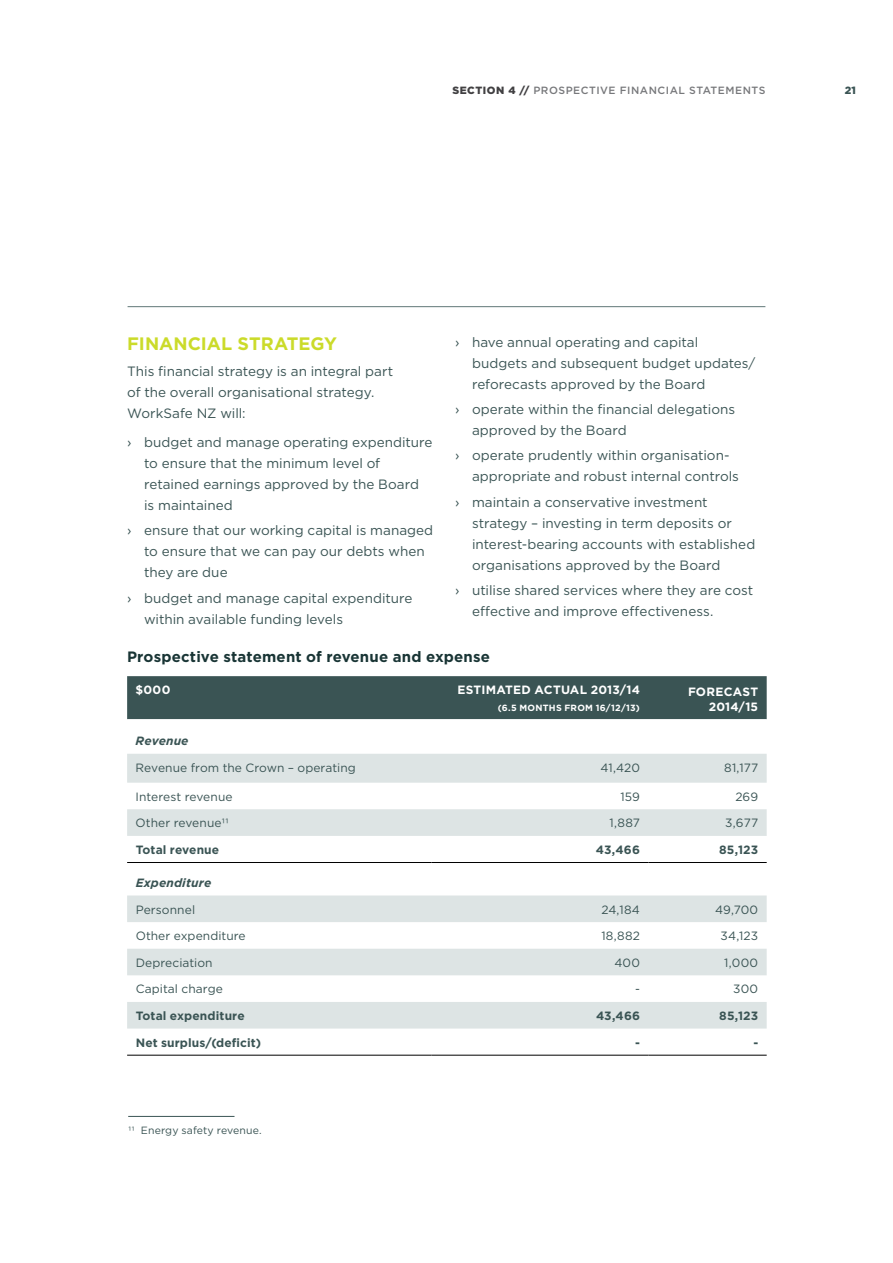
<style>
.page{position:relative;width:893px;height:1263px;background:#fff}
.page>*{position:absolute;margin:0;border:0;box-sizing:border-box;transform-origin:0 0}
.t1{font:700 18px "Gotham";color:#cbdb2a}
.t2{font:700 15px "Gotham";letter-spacing:.01em;color:#193535}
.t3{font:13.5px/21px "Gotham";color:#3a5454}
.t4{font:12px "Gotham";letter-spacing:.005em;color:#3a5454}
.t5{font:700 12px "Gotham";letter-spacing:.01em;color:#3a5454}
.t6{font:700 12px/15px "Gotham";letter-spacing:.02em;color:#fff;text-align:right}
.t7{font:italic 700 12px "Gotham";letter-spacing:.01em;color:#3a5454}
.t8{font:500 10.5px "Gotham";letter-spacing:.05em;color:#77787b}
.t9{font:10.5px "Gotham";letter-spacing:.005em;color:#3a5454}
.t10{font:900 10.5px "Gotham";color:#3a5454}
.t11{font:700 9px "Gotham";letter-spacing:.03em;color:#fff}
.s1{font-weight:900;color:#414042}
</style>
<div class="page">
<hr style="left:128px;top:306px;width:637px;height:1px;background:#607777">
<div style="left:127px;top:676px;width:640px;height:43px;background:#3a5454"></div>
<svg style="left:127px;top:719px;width:640px;height:1px"></svg>
<svg style="left:127px;top:754px;width:640px;height:82px;fill:#dde4e4"></svg>
<svg style="left:127px;top:1028px;width:640px;height:27px"></svg>
<svg style="left:127px;top:895px;width:640px;height:133px;fill:#dde4e4"></svg>
<hr style="left:127px;top:862px;width:305px;height:1px;background:#000">
<hr style="left:432px;top:862px;width:216px;height:1px;background:#000">
<hr style="left:648px;top:862px;width:119px;height:1px;background:#000">
<hr style="left:127px;top:1055px;width:305px;height:1px;background:#000">
<hr style="left:432px;top:1055px;width:216px;height:1px;background:#000">
<hr style="left:648px;top:1055px;width:119px;height:1px;background:#000">
<hr style="left:128px;top:1116px;width:106px;height:1px;background:#3a5454">
<p class="t8" style="left:452px;top:84px;width:314px"><span class="s1">SECTION 4 //</span> PROSPECTIVE FINANCIAL STATEMENTS</p>
<p class="t10" style="left:845px;top:83px;width:12px">21</p>
<p class="t3" style="left:472px;top:331px;width:285px;text-indent:-17px">› have annual operating and capital budgets and subsequent budget updates/ reforecasts approved by the Board</p>
<p class="t3" style="left:472px;top:398px;width:265px;text-indent:-17px">› operate within the financial delegations approved by the Board</p>
<p class="t3" style="left:472px;top:445px;width:268px;text-indent:-17px">› operate prudently within organisation&shy;appropriate and robust internal controls</p>
<p class="t3" style="left:472px;top:491px;width:285px;text-indent:-17px">› maintain a conservative investment strategy – investing in term deposits or interest-bearing accounts with established organisations approved by the Board</p>
<p class="t3" style="left:472px;top:579px;width:283px;text-indent:-17px">› utilise shared services where they are cost effective and improve effectiveness.</p>
<p class="t2" style="left:127px;top:646px;width:364px">Prospective statement of revenue and expense</p>
<p class="t6" style="left:136px;top:682px;width:36px">$000</p>
<p class="t6" style="left:457px;top:682px;width:184px">ESTIMATED ACTUAL 2013/14</p>
<p class="t11" style="left:498px;top:702px;width:144px">(6.5 MONTHS FROM 16/12/13)</p>
<h1 class="t1" style="left:127px;top:332px;width:211px">FINANCIAL STRATEGY</h1>
<p class="t3" style="left:127px;top:360px;width:268px">This financial strategy is an integral part of the overall organisational strategy.<br>WorkSafe NZ will:</p>
<p class="t3" style="left:144px;top:432px;width:290px;text-indent:-17px">› budget and manage operating expenditure to ensure that the minimum level of retained earnings approved by the Board is maintained</p>
<p class="t3" style="left:144px;top:520px;width:291px;text-indent:-17px">› ensure that our working capital is managed to ensure that we can pay our debts when they are due</p>
<p class="t3" style="left:144px;top:587px;width:270px;text-indent:-17px">› budget and manage capital expenditure within available funding levels</p>
<p class="t6" style="left:688px;top:684px;width:72px">FORECAST<br>2014/15</p>
<p class="t7" style="left:136px;top:733px;width:54px">Revenue</p>
<p class="t4" style="left:136px;top:760px;width:222px">Revenue from the Crown – operating</p>
<p class="t4" style="left:601px;top:760px;width:41px">41,420</p>
<p class="t4" style="left:724px;top:760px;width:35px">81,177</p>
<p class="t4" style="left:136px;top:789px;width:98px">Interest revenue</p>
<p class="t4" style="left:620px;top:789px;width:21px">159</p>
<p class="t4" style="left:735px;top:789px;width:24px">269</p>
<p class="t4" style="left:136px;top:815px;width:95px">Other revenue11</p>
<p class="t4" style="left:609px;top:815px;width:32px">1,887</p>
<p class="t4" style="left:725px;top:815px;width:35px">3,677</p>
<p class="t5" style="left:136px;top:842px;width:85px">Total revenue</p>
<p class="t5" style="left:596px;top:842px;width:46px">43,466</p>
<p class="t5" style="left:719px;top:842px;width:40px">85,123</p>
<p class="t7" style="left:136px;top:875px;width:77px">Expenditure</p>
<p class="t4" style="left:136px;top:902px;width:61px">Personnel</p>
<p class="t4" style="left:601px;top:902px;width:40px">24,184</p>
<p class="t4" style="left:715px;top:902px;width:45px">49,700</p>
<p class="t4" style="left:136px;top:928px;width:112px">Other expenditure</p>
<p class="t4" style="left:601px;top:928px;width:40px">18,882</p>
<p class="t4" style="left:720px;top:928px;width:39px">34,123</p>
<p class="t4" style="left:136px;top:955px;width:78px">Depreciation</p>
<p class="t4" style="left:614px;top:955px;width:27px">400</p>
<p class="t4" style="left:724px;top:955px;width:35px">1,000</p>
<p class="t4" style="left:136px;top:981px;width:89px">Capital charge</p>
<p class="t4" style="left:635px;top:981px;width:6px">-</p>
<p class="t4" style="left:733px;top:981px;width:26px">300</p>
<p class="t5" style="left:136px;top:1008px;width:111px">Total expenditure</p>
<p class="t5" style="left:596px;top:1008px;width:46px">43,466</p>
<p class="t5" style="left:719px;top:1008px;width:40px">85,123</p>
<p class="t5" style="left:136px;top:1034px;width:127px">Net surplus/(deficit)</p>
<p class="t5" style="left:635px;top:1034px;width:6px">-</p>
<p class="t5" style="left:753px;top:1034px;width:6px">-</p>
<p class="t9" style="left:128px;top:1123px;width:135px">11 Energy safety revenue.</p>
</div>
